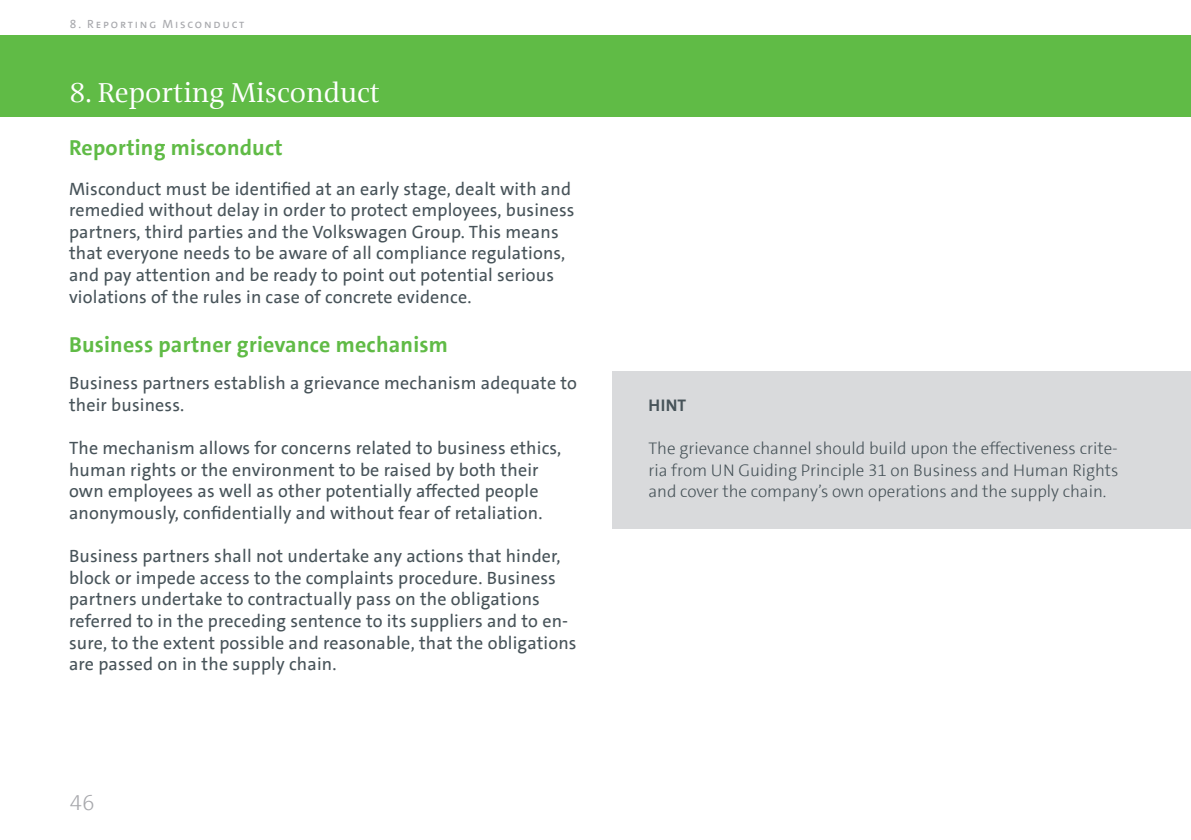
<style>
.page{position:relative;width:1191px;height:840px;background:#fff}
.page>*{position:absolute;margin:0;border:0;box-sizing:border-box;transform-origin:0 0}
.t1{font:28px "VWAG The Antiqua";color:#fff}
.t2{font:700 22px "VWAG The Sans";letter-spacing:.01em;color:#60bb46}
.t3{font:300 22px "VWAG The Sans";color:#a8a9ad}
.t4{font:18px/21.6px "VWAG The Sans";letter-spacing:.01em;color:#475359}
.t5{font:300 17px/21.6px "VWAG The Sans";color:#475359;text-align:justify}
.t6{font:700 17px "VWAG The Sans";color:#475359}
.t7{font:12px "VWAG The Sans";letter-spacing:.15em;color:#a8a9ad}
</style>
<div class="page">
<div style="left:0;top:35px;width:1191px;height:82px;background:#60bb46"></div>
<div style="left:613px;top:371px;width:578px;height:157px;background:#d9dadc"></div>
<p class="t7" style="left:70px;top:16px;width:176px">8. Reporting Misconduct</p>
<h1 class="t1" style="left:70px;top:74px;width:312px">8. Reporting Misconduct</h1>
<p class="t2" style="left:69px;top:134px;width:215px">Reporting misconduct</p>
<p class="t4" style="left:69px;top:178px;width:507px">Misconduct must be identified at an early stage, dealt with and remedied without delay in order to protect employees, business partners, third parties and the Volkswagen Group. This means that everyone needs to be aware of all compliance regulations, and pay attention and be ready to point out potential serious violations of the rules in case of concrete evidence.</p>
<p class="t2" style="left:69px;top:330px;width:380px">Business partner grievance mechanism</p>
<p class="t4" style="left:69px;top:372px;width:509px">Business partners establish a grievance mechanism adequate to their business.</p>
<p class="t4" style="left:69px;top:437px;width:494px">The mechanism allows for concerns related to business ethics, human rights or the environment to be raised by both their own employees as well as other potentially affected people anonymously, confidentially and without fear of retaliation.</p>
<p class="t4" style="left:69px;top:545px;width:509px">Business partners shall not undertake any actions that hinder, block or impede access to the complaints procedure. Business partners undertake to contractually pass on the obligations referred to in the preceding sentence to its suppliers and to en&shy;sure, to the extent possible and reasonable, that the obligations are passed on in the supply chain.</p>
<p class="t3" style="left:70px;top:787px;width:26px">46</p>
<p class="t6" style="left:648px;top:394px;width:39px">HINT</p>
<p class="t5" style="left:648px;top:437px;width:471px">The grievance channel should build upon the effectiveness crite&shy;ria from UN Guiding Principle 31 on Business and Human Rights and cover the company’s own operations and the supply chain.</p>
</div>
